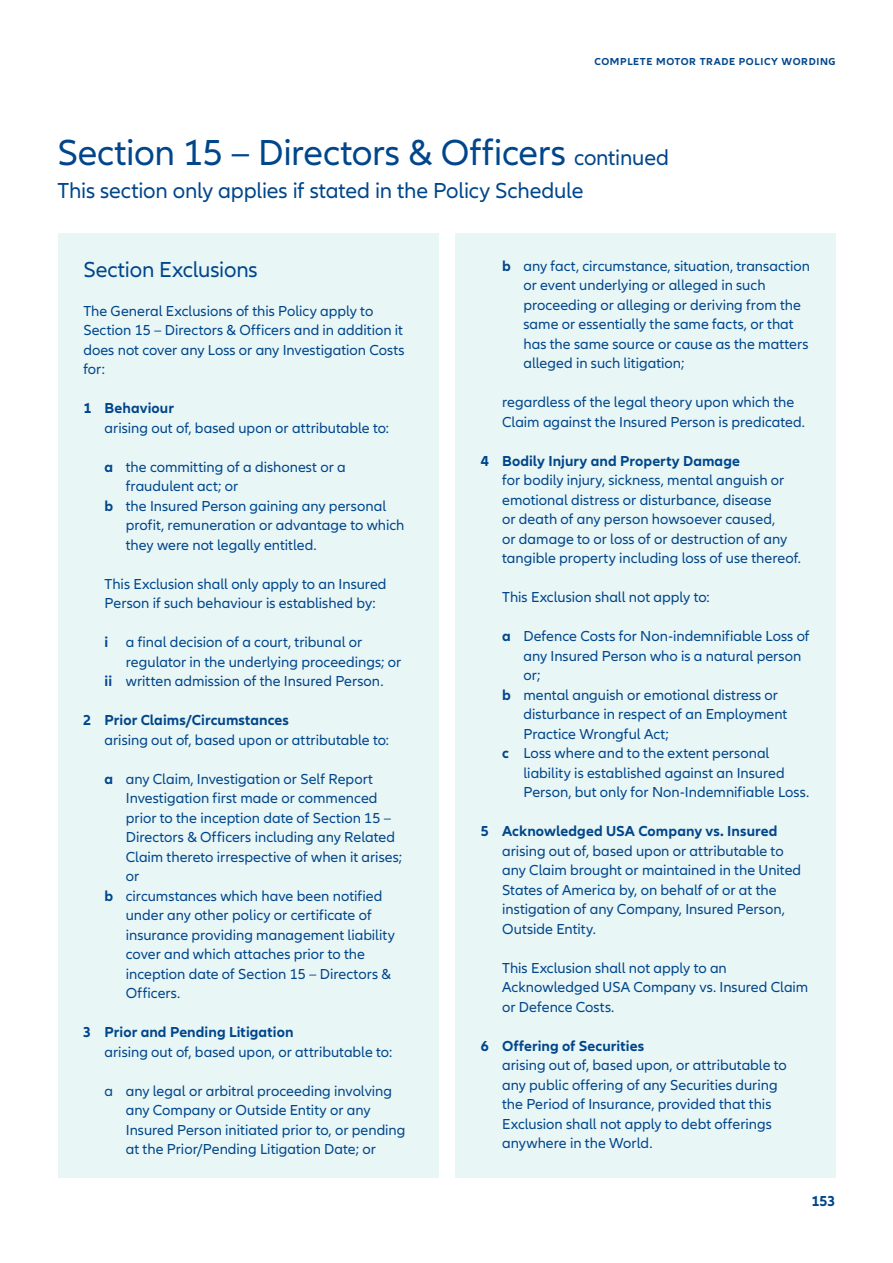
<style>
.page{position:relative;width:893px;height:1263px;background:#fff}
.page>*{position:absolute;margin:0;border:0;box-sizing:border-box;transform-origin:0 0}
.t1{font:37.5px "Allianz Neo";letter-spacing:-.01em;color:#00468b}
.t2{font:22.5px "Allianz Neo";letter-spacing:-.005em;color:#00468b}
.t3{font:15px/19.5px "Allianz Neo";color:#00468b}
.t4{font:700 15px "Allianz Neo";letter-spacing:.005em;color:#00468b}
.t5{font:700 10.5px "Allianz Neo";letter-spacing:.06em;color:#00468b}
.s1{font-size:22.5px}
.s2{font-weight:700}
</style>
<div class="page">
<div style="left:455px;top:234px;width:381px;height:944px;background:#e9f6f6"></div>
<div style="left:58px;top:234px;width:380px;height:944px;background:#e9f6f6"></div>
<p class="t5" style="left:594px;top:56px;width:243px">COMPLETE MOTOR TRADE POLICY WORDING</p>
<h1 class="t1" style="left:57px;top:132px;width:613px">Section 15 – Directors &amp; Officers <span class="s1">continued</span></h1>
<h2 class="t2" style="left:57px;top:178px;width:527px">This section only applies if stated in the Policy Schedule</h2>
<h2 class="t2" style="left:83px;top:256px;width:176px">Section Exclusions</h2>
<p class="t3" style="left:83px;top:301px;width:323px">The General Exclusions of this Policy apply to Section 15 – Directors &amp; Officers and in addition it does not cover any Loss or any Investigation Costs for:</p>
<p class="t4" style="left:83px;top:399px;width:92px">1 Behaviour</p>
<p class="t3" style="left:105px;top:418px;width:286px">arising out of, based upon or attributable to:</p>
<p class="t3" style="left:105px;top:457px;width:243px"><span class="s2">a</span> the committing of a dishonest or a</p>
<p class="t3" style="left:126px;top:477px;width:114px">fraudulent act; or</p>
<p class="t3" style="left:105px;top:496px;width:283px"><span class="s2">b</span> the Insured Person gaining any personal</p>
<p class="t3" style="left:126px;top:516px;width:280px">profit, remuneration or advantage to which</p>
<p class="t3" style="left:126px;top:535px;width:192px">they were not legally entitled.</p>
<p class="t3" style="left:105px;top:574px;width:284px">This Exclusion shall only apply to an Insured<br>Person if such behaviour is established by:</p>
<p class="t3" style="left:105px;top:633px;width:259px"><span class="s2">i</span> a final decision of a court, tribunal or</p>
<p class="t3" style="left:126px;top:652px;width:277px">regulator in the underlying proceedings; or</p>
<p class="t3" style="left:105px;top:672px;width:280px"><span class="s2">ii</span> written admission of the Insured Person.</p>
<p class="t4" style="left:83px;top:711px;width:207px">2 Prior Claims/Circumstances</p>
<p class="t3" style="left:105px;top:730px;width:286px">arising out of, based upon or attributable to:</p>
<p class="t3" style="left:105px;top:769px;width:270px"><span class="s2">a</span> any Claim, Investigation or Self Report</p>
<p class="t3" style="left:126px;top:789px;width:253px">Investigation first made or commenced</p>
<p class="t3" style="left:126px;top:808px;width:267px">prior to the inception date of Section 15 –</p>
<p class="t3" style="left:126px;top:828px;width:271px">Directors &amp; Officers including any Related</p>
<p class="t3" style="left:126px;top:847px;width:278px">Claim thereto irrespective of when it arises;</p>
<p class="t3" style="left:126px;top:867px;width:15px">or</p>
<p class="t3" style="left:105px;top:886px;width:279px"><span class="s2">b</span> circumstances which have been notified</p>
<p class="t3" style="left:126px;top:906px;width:247px">under any other policy or certificate of</p>
<p class="t3" style="left:126px;top:925px;width:271px">insurance providing management liability</p>
<p class="t3" style="left:126px;top:945px;width:241px">cover and which attaches prior to the</p>
<p class="t3" style="left:126px;top:964px;width:267px">inception date of Section 15 – Directors &amp;</p>
<p class="t3" style="left:126px;top:984px;width:56px">Officers.</p>
<p class="t4" style="left:83px;top:1023px;width:212px">3 Prior and Pending Litigation</p>
<p class="t3" style="left:105px;top:1042px;width:289px">arising out of, based upon, or attributable to:</p>
<p class="t3" style="left:126px;top:1081px;width:281px;text-indent:-21px">a any legal or arbitral proceeding involving any Company or Outside Entity or any Insured Person initiated prior to, or pending at the Prior/Pending Litigation Date; or</p>
<p class="t3" style="left:523px;top:256px;width:288px;text-indent:-21px"><span class="s2">b</span> any fact, circumstance, situation, transaction or event underlying or alleged in such proceeding or alleging or deriving from the same or essentially the same facts, or that has the same source or cause as the matters alleged in such litigation;</p>
<p class="t3" style="left:502px;top:393px;width:304px">regardless of the legal theory upon which the<br>Claim against the Insured Person is predicated.</p>
<p class="t4" style="left:481px;top:452px;width:261px">4 Bodily Injury and Property Damage</p>
<p class="t3" style="left:502px;top:471px;width:300px">for bodily injury, sickness, mental anguish or emotional distress or disturbance, disease<br>or death of any person howsoever caused,<br>or damage to or loss of or destruction of any tangible property including loss of use thereof.</p>
<p class="t3" style="left:502px;top:588px;width:209px">This Exclusion shall not apply to:</p>
<p class="t3" style="left:502px;top:627px;width:309px"><span class="s2">a</span> Defence Costs for Non-indemnifiable Loss of</p>
<p class="t3" style="left:523px;top:646px;width:279px">any Insured Person who is a natural person</p>
<p class="t3" style="left:523px;top:666px;width:18px">or;</p>
<p class="t3" style="left:502px;top:685px;width:277px"><span class="s2">b</span> mental anguish or emotional distress or</p>
<p class="t3" style="left:523px;top:705px;width:265px">disturbance in respect of an Employment</p>
<p class="t3" style="left:523px;top:724px;width:147px">Practice Wrongful Act;</p>
<p class="t3" style="left:502px;top:744px;width:269px"><span class="s2">c</span> Loss where and to the extent personal</p>
<p class="t3" style="left:523px;top:763px;width:263px">liability is established against an Insured</p>
<p class="t3" style="left:523px;top:783px;width:287px">Person, but only for Non-Indemnifiable Loss.</p>
<p class="t4" style="left:481px;top:823px;width:298px">5 Acknowledged USA Company vs. Insured</p>
<p class="t3" style="left:502px;top:841px;width:301px">arising out of, based upon or attributable to any Claim brought or maintained in the United States of America by, on behalf of or at the instigation of any Company, Insured Person, Outside Entity.</p>
<p class="t3" style="left:502px;top:958px;width:308px">This Exclusion shall not apply to an<br>Acknowledged USA Company vs. Insured Claim or Defence Costs.</p>
<p class="t4" style="left:481px;top:1037px;width:165px">6 Offering of Securities</p>
<p class="t3" style="left:502px;top:1056px;width:286px">arising out of, based upon, or attributable to any public offering of any Securities during the Period of Insurance, provided that this Exclusion shall not apply to debt offerings anywhere in the World.</p>
<p class="t4" style="left:811px;top:1192px;width:26px">153</p>
</div>
